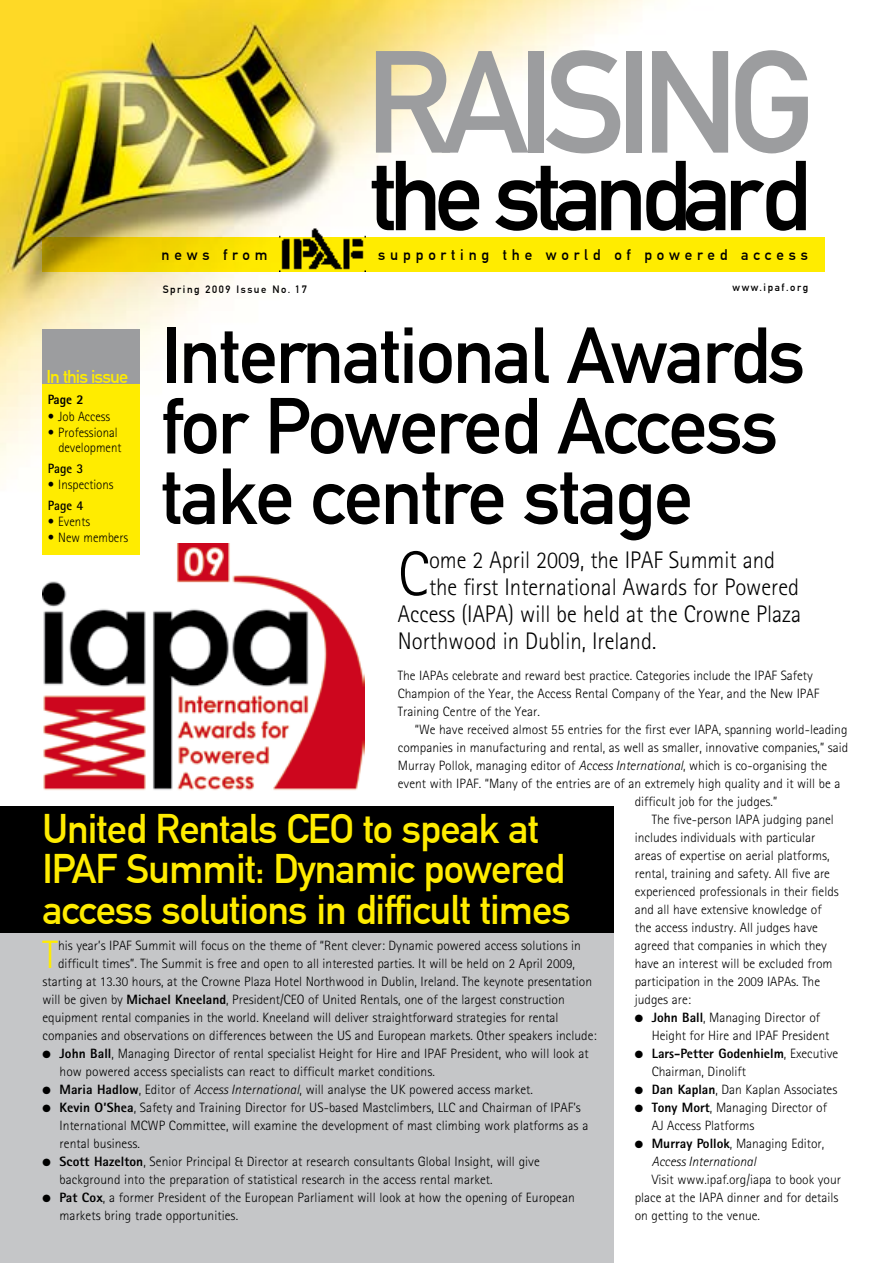
<style>
.page{position:relative;width:893px;height:1263px;background:#fff}
.page>*{position:absolute;margin:0;border:0;box-sizing:border-box;transform-origin:0 0}
.t1{font:142.65px "DIN Mittelschrift";letter-spacing:-.075em;color:#9c9d9f}
.t2{font:97.35px "DIN Mittelschrift";letter-spacing:-.075em;color:#000}
.t3{font:78px/70.5px "DIN Mittelschrift";letter-spacing:-.025em;color:#000}
.t4{font:300 63.15px "Rotis Sans Serif";color:#000;scale:.95 1}
.t5{font:40.5px/40.5px "DIN Mittelschrift";letter-spacing:-.025em;color:#ffec00}
.t6{font:300 39.6px "Rotis Sans Serif";color:#ffec00}
.t7{font:300 24px "Rotis Sans Serif";color:#000;scale:.95 1}
.t8{font:18.15px "DIN Mittelschrift";letter-spacing:-.05em;color:#ffec00}
.t9{font:15px "DIN Mittelschrift";letter-spacing:.32em;color:#000}
.t10{font:300 13.5px/18px "Rotis Sans Serif";color:#000}
.t11{font:300 13.5px/15px "Rotis Sans Serif";color:#000;text-align:right;scale:.95 1}
.t12{font:italic 300 13.5px/18px "Rotis Sans Serif";color:#000}
.t13{font:800 13.5px "Rotis Sans Serif";color:#000;scale:.95 1}
.t14{font:700 13.5px "Rotis Sans Serif";color:#000;scale:.95 1}
.t15{font:10.5px "DIN Mittelschrift";letter-spacing:.15em;color:#000}
.s1{font-weight:400}
.s2{font-weight:700}
.s3{font-style:italic}
.s4{font-weight:800}
.s5{font-weight:800;font-style:normal}
.s6{font-style:normal}
</style>
<div class="page">
<div style="left:0;top:932px;width:613px;height:331px;background:#c5c6c8"></div>
<img style="left:0;top:0;width:655px;height:592px">
<svg style="left:42px;top:237px;width:783px;height:35px;background:#f7e100"></svg>
<img style="left:279px;top:227px;width:86px;height:45px">
<div style="left:0;top:806px;width:613px;height:126px;background:#000"></div>
<img style="left:43px;top:543px;width:321px;height:248px">
<div style="left:43px;top:383px;width:97px;height:171px;background:#ffec00"></div>
<div style="left:43px;top:329px;width:97px;height:54px;background:#9c9d9f"></div>
<h3 class="t8" style="left:47px;top:366px;width:83px">In this issue</h3>
<p class="t13" style="left:48px;top:391px;width:39px">Page 2</p>
<p class="t11" style="left:48px;top:408px;width:67px"><span class="s1">•</span> Job Access</p>
<p class="t11" style="left:48px;top:425px;width:79px"><span class="s1">•</span> Professional development</p>
<p class="t14" style="left:48px;top:459px;width:39px">Page 3</p>
<p class="t11" style="left:48px;top:474px;width:71px;line-height:20.7px;text-align:left"><span class="s1">•</span> Inspections<br><span class="s2">Page 4</span></p>
<p class="t11" style="left:48px;top:514px;width:46px"><span class="s1">•</span> Events</p>
<p class="t11" style="left:48px;top:530px;width:86px"><span class="s1">•</span> New members</p>
<p class="t9" style="left:162px;top:246px;width:107px">news from</p>
<p class="t15" style="left:163px;top:283px;width:146px">Spring 2009 Issue No. 17</p>
<h1 class="t1" style="left:365px;top:19px;width:451px">RAISING</h1>
<h2 class="t2" style="left:370px;top:139px;width:442px">the standard</h2>
<p class="t9" style="left:378px;top:246px;width:431px">supporting the world of powered access</p>
<p class="t15" style="left:733px;top:281px;width:77px">www.ipaf.org</p>
<h3 class="t3" style="left:161px;top:321px;width:646px">International Awards for Powered Access take centre stage</h3>
<h3 class="t4" style="left:398px;top:538px;width:34px">C</h3>
<h3 class="t7" style="left:429px;top:546px;width:366px">ome 2 April 2009, the IPAF Summit and</h3>
<h3 class="t7" style="left:429px;top:573px;width:391px">the first International Awards for Powered</h3>
<h3 class="t7" style="left:398px;top:600px;width:426px">Access (IAPA) will be held at the Crowne Plaza</h3>
<h3 class="t7" style="left:398px;top:627px;width:273px">Northwood in Dublin, Ireland.</h3>
<p class="t10" style="left:398px;top:667px;width:423px">The IAPAs celebrate and reward best practice. Categories include the IPAF Safety<br>Champion of the Year, the Access Rental Company of the Year, and the New IPAF<br>Training Centre of the Year.</p>
<p class="t10" style="left:398px;top:721px;width:452px;text-indent:17px">“We have received almost 55 entries for the first ever IAPA, spanning world-leading companies in manufacturing and rental, as well as smaller, innovative companies,” said Murray Pollok, managing editor of <span class="s3">Access International</span>, which is co-organising the event with IPAF. “Many of the entries are of an extremely high quality and it will be a</p>
<h3 class="t5" style="left:43px;top:808px;width:530px">United Rentals CEO to speak at<br>IPAF Summit: Dynamic powered access solutions in difficult times</h3>
<h3 class="t6" style="left:43px;top:932px;width:17px">T</h3>
<p class="t10" style="left:58px;top:937px;width:524px">his year’s IPAF Summit will focus on the theme of “Rent clever: Dynamic powered access solutions in</p>
<p class="t10" style="left:58px;top:955px;width:518px">difficult times”. The Summit is free and open to all interested parties. It will be held on 2 April 2009,</p>
<p class="t10" style="left:43px;top:973px;width:551px">starting at 13.30 hours, at the Crowne Plaza Hotel Northwood in Dublin, Ireland. The keynote presentation</p>
<p class="t10" style="left:43px;top:991px;width:524px">will be given by <span class="s4">Michael Kneeland</span>, President/CEO of United Rentals, one of the largest construction</p>
<p class="t10" style="left:43px;top:1009px;width:518px">equipment rental companies in the world. Kneeland will deliver straightforward strategies for rental</p>
<p class="t10" style="left:43px;top:1027px;width:556px">companies and observations on differences between the US and European markets. Other speakers include:</p>
<p class="t10" style="left:60px;top:1045px;width:531px;text-indent:-17px">● <span class="s4">John Ball</span>, Managing Director of rental specialist Height for Hire and IPAF President, who will look at how powered access specialists can react to difficult market conditions.</p>
<p class="t10" style="left:43px;top:1081px;width:492px">● <span class="s4">Maria Hadlow</span>, Editor of <span class="s3">Access International</span>, will analyse the UK powered access market.</p>
<p class="t10" style="left:60px;top:1099px;width:530px;text-indent:-17px">● <span class="s4">Kevin O’Shea</span>, Safety and Training Director for US-based Mastclimbers, LLC and Chairman of IPAF’s<br>International MCWP Committee, will examine the development of mast climbing work platforms as a rental business.</p>
<p class="t10" style="left:60px;top:1153px;width:482px;text-indent:-17px">● <span class="s4">Scott Hazelton</span>, Senior Principal &amp; Director at research consultants Global Insight, will give background into the preparation of statistical research in the access rental market.</p>
<p class="t10" style="left:60px;top:1189px;width:517px;text-indent:-17px">● <span class="s4">Pat Cox</span>, a former President of the European Parliament will look at how the opening of European markets bring trade opportunities.</p>
<p class="t10" style="left:635px;top:793px;width:144px">difficult job for the judges.”</p>
<p class="t10" style="left:652px;top:811px;width:184px">The five-person IAPA judging panel</p>
<p class="t10" style="left:635px;top:829px;width:182px">includes individuals with particular</p>
<p class="t10" style="left:635px;top:847px;width:196px">areas of expertise on aerial platforms,</p>
<p class="t10" style="left:635px;top:865px;width:197px">rental, training and safety. All five are</p>
<p class="t10" style="left:635px;top:883px;width:205px">experienced professionals in their fields</p>
<p class="t10" style="left:635px;top:901px;width:188px">and all have extensive knowledge of</p>
<p class="t10" style="left:635px;top:919px;width:185px">the access industry. All judges have</p>
<p class="t10" style="left:635px;top:937px;width:194px">agreed that companies in which they</p>
<p class="t10" style="left:635px;top:955px;width:199px">have an interest will be excluded from</p>
<p class="t10" style="left:635px;top:973px;width:187px">participation in the 2009 IAPAs. The</p>
<p class="t10" style="left:635px;top:991px;width:58px">judges are:</p>
<p class="t10" style="left:652px;top:1009px;width:179px;text-indent:-17px">● <span class="s4">John Ball</span>, Managing Director of<br>Height for Hire and IPAF President</p>
<p class="t10" style="left:652px;top:1045px;width:188px;text-indent:-17px">● <span class="s4">Lars-Petter Godenhielm</span>, Executive<br>Chairman, Dinolift</p>
<p class="t10" style="left:635px;top:1081px;width:204px">● <span class="s4">Dan Kaplan</span>, Dan Kaplan Associates</p>
<p class="t10" style="left:652px;top:1099px;width:177px;text-indent:-17px">● <span class="s4">Tony Mort</span>, Managing Director of<br>AJ Access Platforms</p>
<p class="t12" style="left:652px;top:1135px;width:174px;text-indent:-17px">● <span class="s5">Murray Pollok</span><span class="s6">, Managing Editor,<br></span>Access International</p>
<p class="t10" style="left:635px;top:1171px;width:208px;text-indent:17px">Visit www.ipaf.org/iapa to book your place at the IAPA dinner and for details on getting to the venue.</p>
</div>
